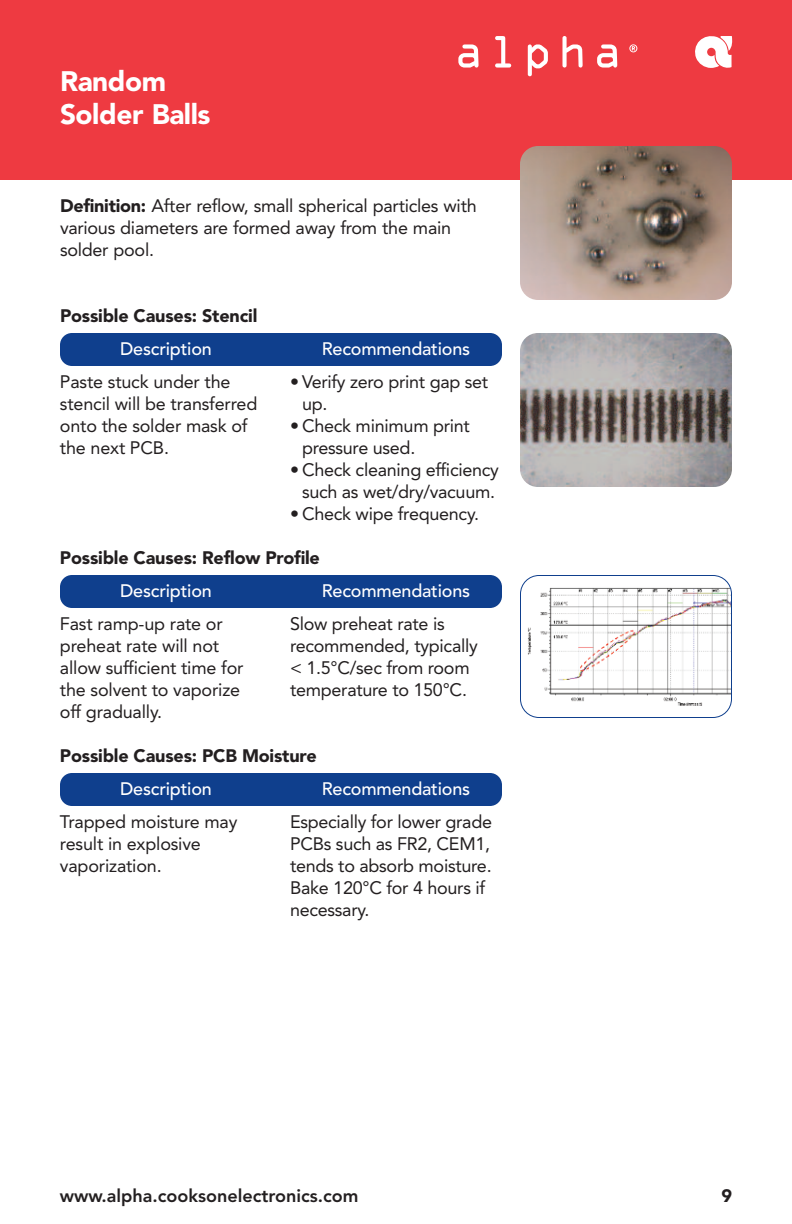
<style>
.page{position:relative;width:792px;height:1224px;background:#fff}
.page>*{position:absolute;margin:0;border:0;box-sizing:border-box;transform-origin:0 0}
.t1{font:900 28px/33px "Avenir";letter-spacing:-.015em;color:#fff}
.t2{font:18px/22px "Avenir";letter-spacing:-.015em;color:#231f20}
.t3{font:500 18px "Avenir";letter-spacing:-.01em;color:#fff}
.t4{font:900 18px "Avenir";letter-spacing:-.01em;color:#231f20}
.t5{font:800 18px "Avenir";color:#231f20}
.s1{font-weight:900}
</style>
<div class="page">
<div style="left:0;top:0;width:792px;height:180px;background:#ee3a41"></div>
<div style="left:60px;top:333px;width:442px;height:33px;background:#0f3f8d;border-radius:12px"></div>
<img style="left:520px;top:146px;width:212px;height:154px;border-radius:18px">
<img style="left:520px;top:333px;width:212px;height:154px;border-radius:18px">
<img style="left:528px;top:587px;width:201px;height:119px">
<div style="left:520px;top:575px;width:212px;height:143px;border:2px solid #0f3f8d;border-radius:19px"></div>
<div style="left:60px;top:575px;width:442px;height:33px;background:#0f3f8d;border-radius:12px"></div>
<div style="left:60px;top:773px;width:442px;height:33px;background:#0f3f8d;border-radius:12px"></div>
<svg style="left:458px;top:44px;width:21px;height:24px"></svg>
<svg style="left:495px;top:36px;width:16px;height:32px"></svg>
<svg style="left:528px;top:44px;width:20px;height:32px"></svg>
<svg style="left:562px;top:36px;width:21px;height:32px"></svg>
<svg style="left:597px;top:44px;width:20px;height:24px"></svg>
<svg style="left:629px;top:44px;width:8px;height:8px"></svg>
<svg style="left:695px;top:36px;width:37px;height:32px"></svg>
<h1 class="t1" style="left:60px;top:67px;width:152px">Random<br>Solder Balls</h1>
<p class="t2" style="left:60px;top:196px;width:418px"><span class="s1">Definition:</span> After reflow, small spherical particles with various diameters are formed away from the main solder pool.</p>
<p class="t4" style="left:60px;top:308px;width:199px">Possible Causes: Stencil</p>
<p class="t3" style="left:120px;top:341px;width:93px">Description</p>
<p class="t2" style="left:60px;top:372px;width:199px">Paste stuck under the stencil will be transferred onto the solder mask of the next PCB.</p>
<p class="t3" style="left:322px;top:341px;width:150px">Recommendations</p>
<p class="t2" style="left:302px;top:372px;width:188px;text-indent:-12px">• Verify zero print gap set up.</p>
<p class="t2" style="left:302px;top:416px;width:169px;text-indent:-12px">• Check minimum print pressure used.</p>
<p class="t2" style="left:290px;top:460px;width:210px;text-align:center">• Check cleaning efficiency such as wet/dry/vacuum.</p>
<p class="t2" style="left:290px;top:504px;width:191px">• Check wipe frequency.</p>
<p class="t4" style="left:60px;top:550px;width:261px">Possible Causes: Reflow Profile</p>
<p class="t3" style="left:120px;top:583px;width:93px">Description</p>
<p class="t2" style="left:60px;top:614px;width:185px">Fast ramp-up rate or preheat rate will not allow sufficient time for the solvent to vaporize off gradually.</p>
<p class="t3" style="left:322px;top:583px;width:150px">Recommendations</p>
<p class="t2" style="left:290px;top:614px;width:189px">Slow preheat rate is recommended, typically &lt; 1.5°C/sec from room temperature to 150°C.</p>
<p class="t4" style="left:60px;top:748px;width:258px">Possible Causes: PCB Moisture</p>
<p class="t3" style="left:120px;top:781px;width:93px">Description</p>
<p class="t2" style="left:60px;top:812px;width:179px">Trapped moisture may result in explosive vaporization.</p>
<p class="t3" style="left:322px;top:781px;width:150px">Recommendations</p>
<p class="t2" style="left:290px;top:812px;width:204px">Especially for lower grade<br>PCBs such as FR2, CEM1, tends to absorb moisture.<br>Bake 120°C for 4 hours if necessary.</p>
<p class="t5" style="left:60px;top:1188px;width:300px">www.alpha.cooksonelectronics.com</p>
<p class="t4" style="left:721px;top:1188px;width:12px">9</p>
</div>
